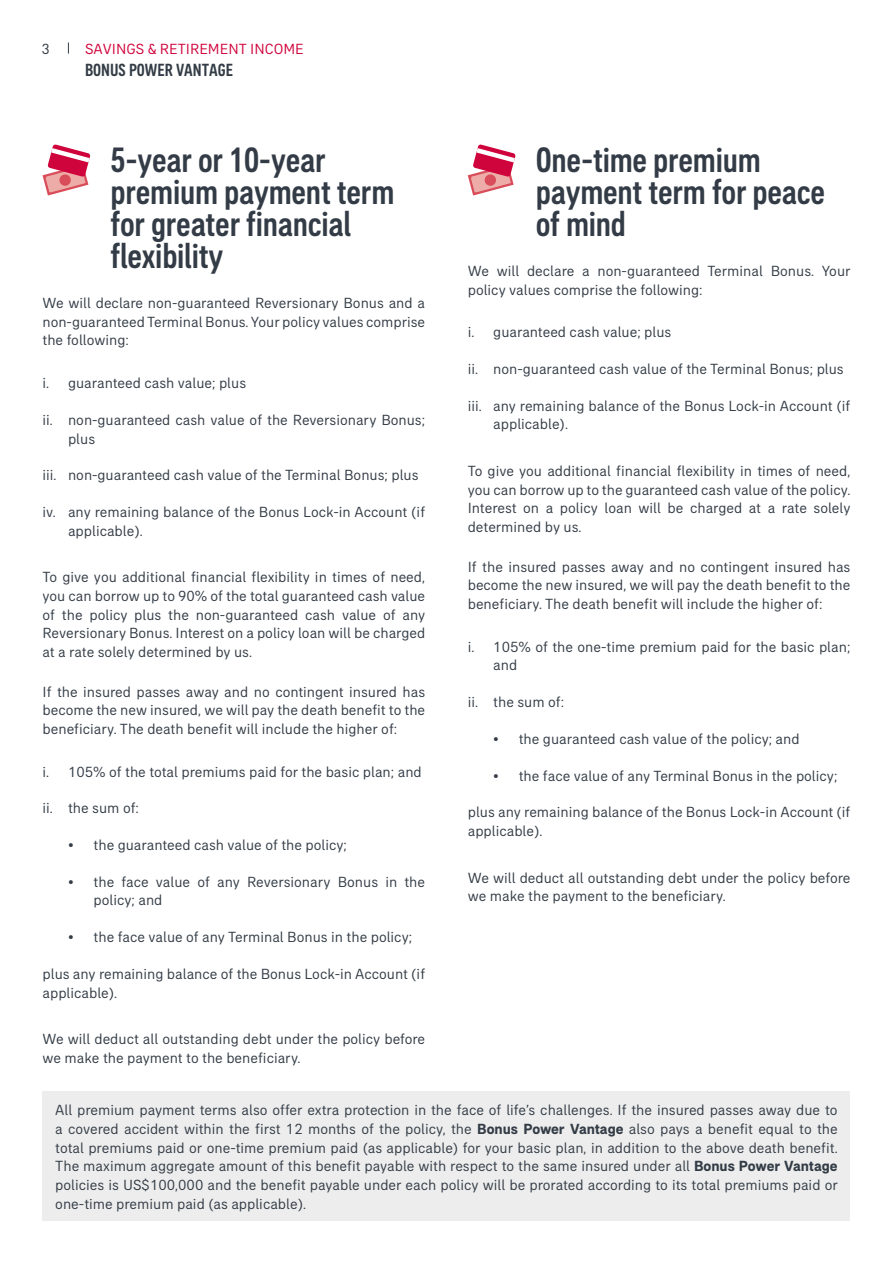
<style>
.page{position:relative;width:893px;height:1263px;background:#fff}
.page>*{position:absolute;margin:0;border:0;box-sizing:border-box;transform-origin:0 0}
.t1{font:500 condensed 36px/32.2px "AIA Everest";letter-spacing:-.005em;color:#333c46}
.t2{font:500 condensed 18px "AIA Everest";color:#333c46}
.t3{font:15px/18.6px "AIA Everest";color:#333c46}
.t4{font:15px "AIA Everest";color:#d0043c}
.s1{font-weight:700}
</style>
<div class="page">
<svg style="left:43px;top:144px;width:47px;height:51px"></svg>
<svg style="left:468px;top:144px;width:48px;height:51px"></svg>
<div style="left:43px;top:1091px;width:807px;height:130px;background:#ededed"></div>
<p class="t3" style="left:41px;top:39px;width:10px">3</p>
<p class="t4" style="left:85px;top:40px;width:220px">SAVINGS &amp; RETIREMENT INCOME</p>
<p class="t2" style="left:85px;top:60px;width:149px">BONUS POWER VANTAGE</p>
<h1 class="t1" style="left:111px;top:143px;width:285px">5-year or 10-year premium payment term for greater financial flexibility</h1>
<p class="t3" style="left:43px;top:294px;width:384px;text-align:justify">We will declare non-guaranteed Reversionary Bonus and a non-guaranteed Terminal Bonus. Your policy values comprise the following:</p>
<p class="t3" style="left:43px;top:374px;width:205px">i. guaranteed cash value; plus</p>
<p class="t3" style="left:68px;top:410px;width:359px;text-indent:-26px">ii. non-guaranteed cash value of the Reversionary Bonus; plus</p>
<p class="t3" style="left:43px;top:466px;width:378px">iii. non-guaranteed cash value of the Terminal Bonus; plus</p>
<p class="t3" style="left:68px;top:502px;width:359px;text-indent:-26px">iv. any remaining balance of the Bonus Lock-in Account (if applicable).</p>
<p class="t3" style="left:43px;top:568px;width:384px;text-align:justify">To give you additional financial flexibility in times of need, you can borrow up to 90% of the total guaranteed cash value of the policy plus the non-guaranteed cash value of any Reversionary Bonus. Interest on a policy loan will be charged at a rate solely determined by us.</p>
<p class="t3" style="left:43px;top:682px;width:384px;text-align:justify">If the insured passes away and no contingent insured has become the new insured, we will pay the death benefit to the beneficiary. The death benefit will include the higher of:</p>
<p class="t3" style="left:43px;top:762px;width:381px">i. 105% of the total premiums paid for the basic plan; and</p>
<p class="t3" style="left:43px;top:799px;width:98px">ii. the sum of:</p>
<p class="t3" style="left:68px;top:835px;width:280px">• the guaranteed cash value of the policy;</p>
<p class="t3" style="left:94px;top:872px;width:333px;text-indent:-26px">• the face value of any Reversionary Bonus in the policy; and</p>
<p class="t3" style="left:68px;top:928px;width:346px">• the face value of any Terminal Bonus in the policy;</p>
<p class="t3" style="left:43px;top:964px;width:384px">plus any remaining balance of the Bonus Lock-in Account (if applicable).</p>
<p class="t3" style="left:43px;top:1030px;width:384px">We will deduct all outstanding debt under the policy before we make the payment to the beneficiary.</p>
<h1 class="t1" style="left:536px;top:143px;width:291px">One-time premium payment term for peace of mind</h1>
<p class="t3" style="left:468px;top:261px;width:384px">We will declare a non-guaranteed Terminal Bonus. Your policy values comprise the following:</p>
<p class="t3" style="left:468px;top:323px;width:205px">i. guaranteed cash value; plus</p>
<p class="t3" style="left:468px;top:359px;width:378px">ii. non-guaranteed cash value of the Terminal Bonus; plus</p>
<p class="t3" style="left:493px;top:396px;width:359px;text-indent:-26px">iii. any remaining balance of the Bonus Lock-in Account (if applicable).</p>
<p class="t3" style="left:468px;top:461px;width:384px;text-align:justify">To give you additional financial flexibility in times of need, you can borrow up to the guaranteed cash value of the policy.<br>Interest on a policy loan will be charged at a rate solely determined by us.</p>
<p class="t3" style="left:468px;top:557px;width:384px;text-align:justify">If the insured passes away and no contingent insured has become the new insured, we will pay the death benefit to the beneficiary. The death benefit will include the higher of:</p>
<p class="t3" style="left:493px;top:637px;width:359px;text-indent:-26px">i. 105% of the one-time premium paid for the basic plan; and</p>
<p class="t3" style="left:468px;top:692px;width:98px">ii. the sum of:</p>
<p class="t3" style="left:493px;top:729px;width:308px">• the guaranteed cash value of the policy; and</p>
<p class="t3" style="left:493px;top:766px;width:346px">• the face value of any Terminal Bonus in the policy;</p>
<p class="t3" style="left:468px;top:803px;width:384px">plus any remaining balance of the Bonus Lock-in Account (if applicable).</p>
<p class="t3" style="left:468px;top:868px;width:384px">We will deduct all outstanding debt under the policy before we make the payment to the beneficiary.</p>
<p class="t3" style="left:55px;top:1101px;width:784px;text-align:justify">All premium payment terms also offer extra protection in the face of life’s challenges. If the insured passes away due to a covered accident within the first 12 months of the policy, the <span class="s1">Bonus Power Vantage</span> also pays a benefit equal to the total premiums paid or one-time premium paid (as applicable) for your basic plan, in addition to the above death benefit.<br>The maximum aggregate amount of this benefit payable with respect to the same insured under all <span class="s1">Bonus Power Vantage </span>policies is US$100,000 and the benefit payable under each policy will be prorated according to its total premiums paid or one-time premium paid (as applicable).</p>
</div>
